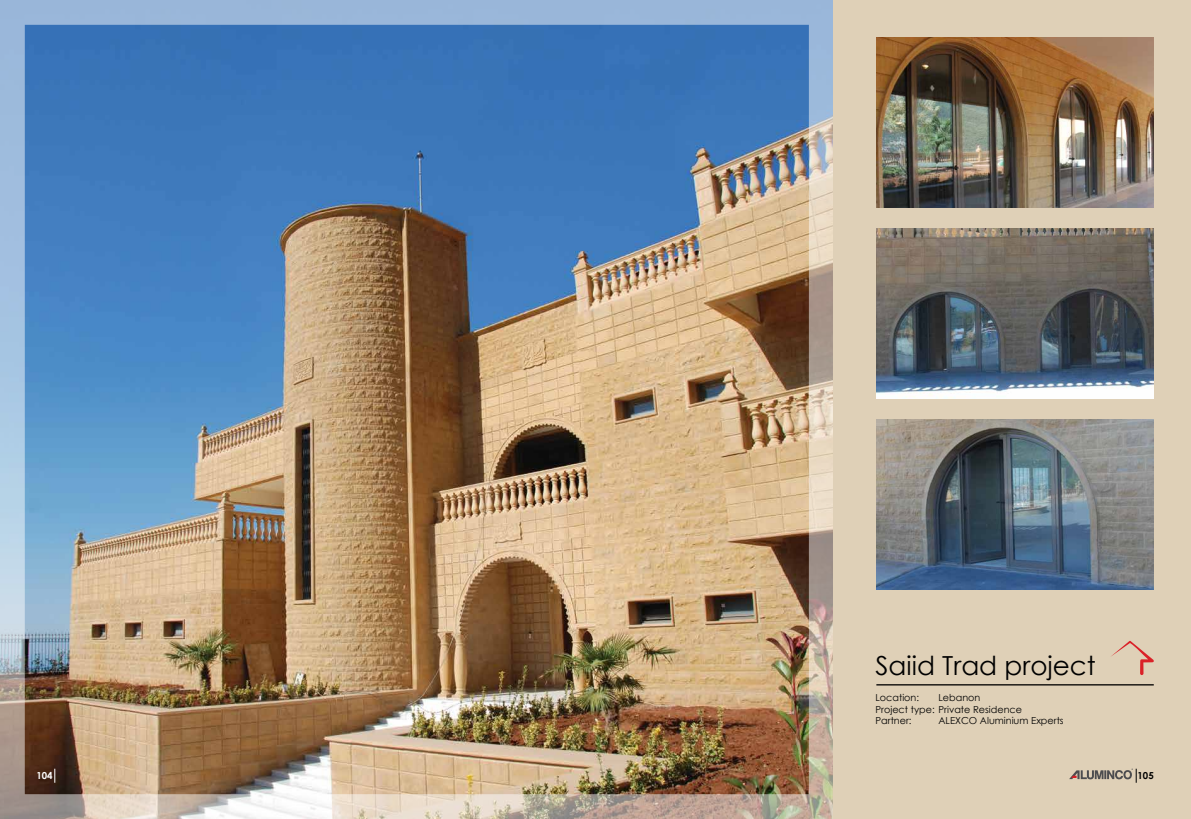
<style>
.page{position:relative;width:1191px;height:819px;background:#fff}
.page>*{position:absolute;margin:0;border:0;box-sizing:border-box;transform-origin:0 0}
.t1{font:26.25px "Century Gothic";color:#000}
.t2{font:9.62px/11.5px "Century Gothic";color:#000}
.t3{font:700 9.62px "Century Gothic";color:#fff}
.t4{font:700 9.62px "Century Gothic";color:#000}
</style>
<div class="page">
<img style="left:0;top:0;width:833px;height:819px">
<div style="left:833px;top:0;width:358px;height:819px;background:#dfd0b7"></div>
<hr style="left:876px;top:684px;width:277px;height:1px;background:#000">
<img style="left:876px;top:228px;width:277px;height:171px">
<img style="left:876px;top:419px;width:277px;height:171px">
<img style="left:876px;top:37px;width:277px;height:171px">
<svg style="left:1111px;top:641px;width:43px;height:34px"></svg>
<svg style="left:1069px;top:768px;width:68px;height:14px"></svg>
<p class="t3" style="left:36px;top:768px;width:18px">104</p>
<h1 class="t1" style="left:875px;top:647px;width:222px">Saiid Trad project</h1>
<p class="t2" style="left:875px;top:691px;width:45px">Location:</p>
<p class="t2" style="left:875px;top:691px;width:148px;text-indent:63px">Lebanon<br>Project type: Private Residence<br>Partner:</p>
<p class="t2" style="left:938px;top:715px;width:127px">ALEXCO Aluminium Experts</p>
<p class="t4" style="left:1137px;top:768px;width:18px">105</p>
</div>
